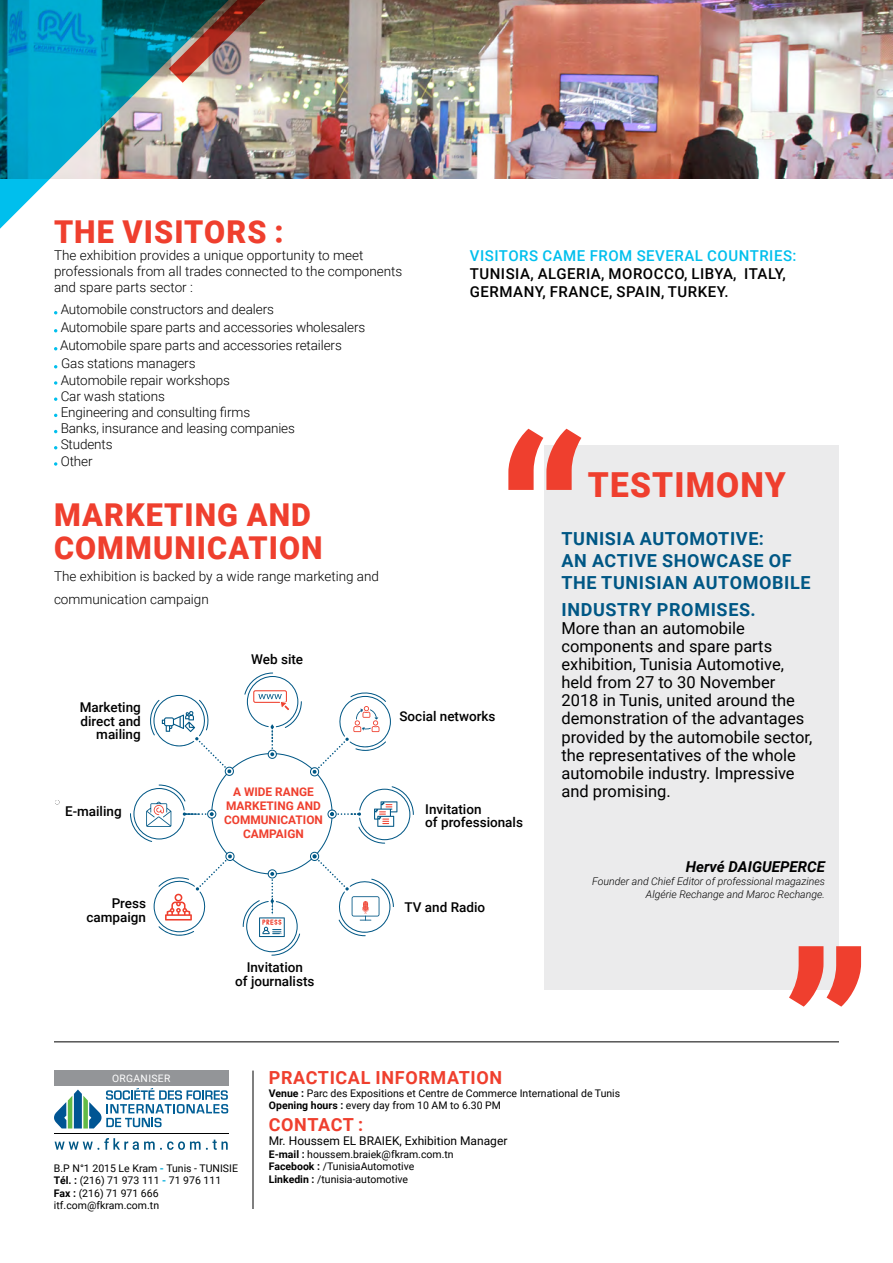
<style>
.page{position:relative;width:893px;height:1263px;background:#fff}
.page>*{position:absolute;margin:0;border:0;box-sizing:border-box;transform-origin:0 0}
.t1{font:900 34.5px "Roboto";letter-spacing:.035em;color:#ef3f2e}
.t2{font:900 31.5px/33px "Roboto";letter-spacing:.035em;color:#ef3f2e}
.t3{font:700 18px/22.2px "Roboto";letter-spacing:.035em;color:#005785}
.t4{font:700 18px "Roboto";letter-spacing:.035em;color:#ef3f2e}
.t5{font:16.5px/18px "Roboto";color:#000}
.t6{font:500 15px/18px "Roboto";letter-spacing:.035em;color:#000}
.t7{font:500 15px "Roboto";letter-spacing:.035em;color:#00bfed}
.t8{font:italic 700 15px "Roboto";color:#000}
.t9{font:300 13.5px/16.2px "Roboto";letter-spacing:-.01em;color:#000}
.t10{font:500 13.5px/13.5px "Roboto";color:#000;text-align:right}
.t11{font:12px "Roboto";color:#000}
.t12{font:700 11.85px/14.2px "Roboto";color:#ef3f2e;text-align:center}
.t13{font:10.5px/12.6px "Roboto";color:#000}
.t14{font:italic 300 10.5px/12.6px "Roboto";color:#000;text-align:right}
.t15{font:10.2px "Roboto";letter-spacing:.035em;color:#fff}
.s1{font-weight:700;color:#00abdb}
.s2{font-weight:700}
</style>
<div class="page">
<img style="left:278px;top:0;width:615px;height:179px">
<div style="left:545px;top:446px;width:294px;height:544px;background:#ebebec"></div>
<svg style="left:508px;top:429px;width:73px;height:61px"></svg>
<svg style="left:789px;top:946px;width:72px;height:61px"></svg>
<svg style="left:54px;top:381px;width:3px;height:4px"></svg>
<svg style="left:54px;top:397px;width:3px;height:4px"></svg>
<svg style="left:54px;top:462px;width:3px;height:4px"></svg>
<svg style="left:130px;top:672px;width:284px;height:284px"></svg>
<svg style="left:54px;top:1088px;width:174px;height:40px"></svg>
<hr style="left:54px;top:1133px;width:175px;height:1px;background:#000">
<svg style="left:55px;top:1138px;width:173px;height:12px"></svg>
<div style="left:54px;top:1070px;width:175px;height:16px;background:#939598"></div>
<hr style="left:253px;top:1070px;width:1px;height:139px;background:#000">
<img style="left:0;top:0;width:278px;height:229px">
<img style="left:169px;top:0;width:207px;height:83px">
<hr style="left:54px;top:1041px;width:785px;height:1px;background:#000">
<h2 class="t2" style="left:54px;top:216px;width:231px">THE VISITORS :</h2>
<p class="t9" style="left:54px;top:247px;width:350px">The exhibition provides a unique opportunity to meet professionals from all trades connected to the components and spare parts sector :</p>
<p class="t9" style="left:60px;top:301px;width:307px;line-height:18px">Automobile constructors and dealers<br>Automobile spare parts and accessories wholesalers Automobile spare parts and accessories retailers Gas stations managers</p>
<p class="t9" style="left:61px;top:372px;width:236px">Automobile repair workshops<br>Car wash stations<br>Engineering and consulting firms<br>Banks, insurance and leasing companies<br>Students<br>Other</p>
<p class="t7" style="left:470px;top:247px;width:328px">Visitors came from seVeral countries:</p>
<p class="t6" style="left:470px;top:265px;width:317px">tunisia, algeria, morocco, libya, italy, germany, france, spain, turkey.</p>
<h1 class="t1" style="left:588px;top:465px;width:199px">TESTIMONY</h1>
<h2 class="t2" style="left:54px;top:498px;width:270px">MARKETING AND<br>COMMUNICATION</h2>
<p class="t9" style="left:54px;top:565px;width:327px;line-height:22.5px">The exhibition is backed by a wide range marketing and communication campaign</p>
<p class="t10" style="left:80px;top:701px;width:63px">marketing direct and mailing</p>
<p class="t10" style="left:65px;top:805px;width:58px">e-mailing</p>
<p class="t10" style="left:251px;top:652px;width:54px">Web site</p>
<p class="t12" style="left:224px;top:784px;width:100px">A WIDE RANGE<br>MARKETING AND<br>COMMUNICATION<br>CAMPAIGN</p>
<p class="t10" style="left:399px;top:710px;width:98px">social networks</p>
<p class="t10" style="left:425px;top:802px;width:99px;text-align:left">invitation<br>of professionals</p>
<p class="t10" style="left:86px;top:897px;width:61px">press campaign</p>
<p class="t10" style="left:235px;top:961px;width:81px;text-align:center">invitation<br>of journalists</p>
<p class="t10" style="left:405px;top:900px;width:82px">tV and radio</p>
<h3 class="t3" style="left:561px;top:528px;width:251px">TUNISIA AUTOMOTIVE:<br>AN ACTIVE SHOWCASE OF<br>THE TUNISIAN AUTOMOBILE</h3>
<h3 class="t3" style="left:561px;top:599px;width:196px">INDUSTRY PROMISES.</h3>
<p class="t5" style="left:561px;top:620px;width:252px">More than an automobile components and spare parts exhibition, Tunisia Automotive, held from 27 to 30 November<br>2018 in Tunis, united around the demonstration of the advantages provided by the automobile sector, the representatives of the whole automobile industry. Impressive and promising.</p>
<p class="t8" style="left:686px;top:858px;width:141px">Hervé DAIGUEPERCE</p>
<p class="t14" style="left:592px;top:875px;width:234px">Founder and Chief Editor of professional magazines<br>Algérie Rechange and Maroc Rechange.</p>
<p class="t15" style="left:112px;top:1072px;width:60px">ORgANISER</p>
<p class="t13" style="left:54px;top:1162px;width:186px">B.P N°1 2015 Le Kram <span class="s1">-</span> Tunis - TUNISIE<br><span class="s2">TÉL. :</span> (216) 71 973 111 <span class="s1">-</span> 71 976 111<br><span class="s2">FAX :</span> (216) 71 971 666 itf.com@fkram.com.tn</p>
<h3 class="t4" style="left:269px;top:1067px;width:235px">PRACTICAL INFORMATION</h3>
<p class="t13" style="left:269px;top:1087px;width:353px"><span class="s2">VENUE :</span> Parc des Expositions et Centre de Commerce International de Tunis<br><span class="s2">OPENING HOURS :</span> every day from 10 AM to 6.30 PM</p>
<h3 class="t4" style="left:269px;top:1114px;width:96px">CONTACT :</h3>
<p class="t11" style="left:269px;top:1134px;width:240px">Mr. Houssem EL BRAIEK, Exhibition Manager</p>
<p class="t13" style="left:269px;top:1148px;width:186px"><span class="s2">E-MAIL :</span> houssem.braiek@fkram.com.tn<br><span class="s2">FACEBOOK :</span> /TunisiaAutomotive<br><span class="s2">LINKEDIN :</span> /tunisia-automotive</p>
</div>
